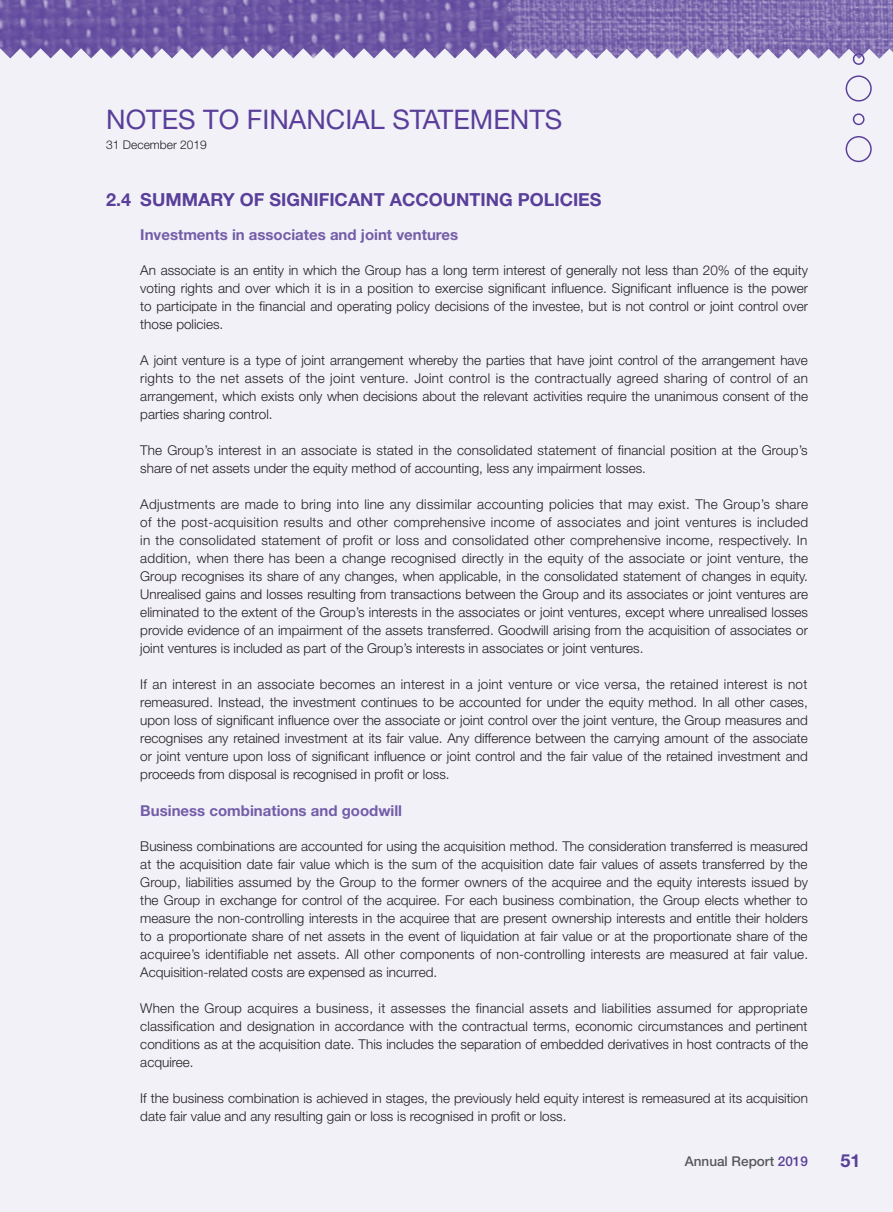
<style>
.page{position:relative;width:893px;height:1212px;background:#f2f1f8}
.page>*{position:absolute;margin:0;border:0;box-sizing:border-box;transform-origin:0 0}
.t1{font:27px "Helvetica Neue LT Std";color:#593f99}
.t2{font:700 18px "Helvetica Neue LT Std";color:#593f99}
.t3{font:700 15px "Helvetica Neue LT Std";color:#735da8}
.t4{font:300 13.5px/18px "Helvetica Neue LT Std";color:#231f20;text-align:justify}
.t5{font:500 13.5px "Helvetica Neue LT Std";color:#57585a}
.t6{font:300 12px "Helvetica Neue LT Std";color:#231f20}
.s1{color:#593f99}
</style>
<div class="page">
<img style="left:1px;top:0;width:503px;height:58px">
<img style="left:0;top:0;width:1px;height:49px">
<img style="left:504px;top:0;width:389px;height:59px">
<svg style="left:845px;top:52px;width:27px;height:111px"></svg>
<h1 class="t1" style="left:106px;top:103px;width:458px">NOTES TO FINANCIAL STATEMENTS</h1>
<p class="t6" style="left:106px;top:138px;width:102px">31 December 2019</p>
<h2 class="t2" style="left:106px;top:189px;width:497px">2.4 SUMMARY OF SIGNIFICANT ACCOUNTING POLICIES</h2>
<p class="t3" style="left:140px;top:225px;width:319px">Investments in associates and joint ventures</p>
<p class="t4" style="left:140px;top:260px;width:669px">An associate is an entity in which the Group has a long term interest of generally not less than 20% of the equity voting rights and over which it is in a position to exercise significant influence. Significant influence is the power to participate in the financial and operating policy decisions of the investee, but is not control or joint control over those policies.</p>
<p class="t4" style="left:140px;top:350px;width:669px">A joint venture is a type of joint arrangement whereby the parties that have joint control of the arrangement have rights to the net assets of the joint venture. Joint control is the contractually agreed sharing of control of an arrangement, which exists only when decisions about the relevant activities require the unanimous consent of the parties sharing control.</p>
<p class="t4" style="left:140px;top:440px;width:669px">The Group’s interest in an associate is stated in the consolidated statement of financial position at the Group’s share of net assets under the equity method of accounting, less any impairment losses.</p>
<p class="t4" style="left:140px;top:494px;width:669px">Adjustments are made to bring into line any dissimilar accounting policies that may exist. The Group’s share of the post-acquisition results and other comprehensive income of associates and joint ventures is included in the consolidated statement of profit or loss and consolidated other comprehensive income, respectively. In addition, when there has been a change recognised directly in the equity of the associate or joint venture, the Group recognises its share of any changes, when applicable, in the consolidated statement of changes in equity.<br>Unrealised gains and losses resulting from transactions between the Group and its associates or joint ventures are eliminated to the extent of the Group’s interests in the associates or joint ventures, except where unrealised losses provide evidence of an impairment of the assets transferred. Goodwill arising from the acquisition of associates or joint ventures is included as part of the Group’s interests in associates or joint ventures.</p>
<p class="t4" style="left:140px;top:674px;width:669px">If an interest in an associate becomes an interest in a joint venture or vice versa, the retained interest is not remeasured. Instead, the investment continues to be accounted for under the equity method. In all other cases, upon loss of significant influence over the associate or joint control over the joint venture, the Group measures and recognises any retained investment at its fair value. Any difference between the carrying amount of the associate or joint venture upon loss of significant influence or joint control and the fair value of the retained investment and proceeds from disposal is recognised in profit or loss.</p>
<p class="t3" style="left:140px;top:801px;width:263px">Business combinations and goodwill</p>
<p class="t4" style="left:140px;top:836px;width:669px">Business combinations are accounted for using the acquisition method. The consideration transferred is measured at the acquisition date fair value which is the sum of the acquisition date fair values of assets transferred by the Group, liabilities assumed by the Group to the former owners of the acquiree and the equity interests issued by the Group in exchange for control of the acquiree. For each business combination, the Group elects whether to measure the non-controlling interests in the acquiree that are present ownership interests and entitle their holders to a proportionate share of net assets in the event of liquidation at fair value or at the proportionate share of the acquiree’s identifiable net assets. All other components of non-controlling interests are measured at fair value.<br>Acquisition-related costs are expensed as incurred.</p>
<p class="t4" style="left:140px;top:998px;width:669px">When the Group acquires a business, it assesses the financial assets and liabilities assumed for appropriate classification and designation in accordance with the contractual terms, economic circumstances and pertinent conditions as at the acquisition date. This includes the separation of embedded derivatives in host contracts of the acquiree.</p>
<p class="t4" style="left:140px;top:1088px;width:669px">If the business combination is achieved in stages, the previously held equity interest is remeasured at its acquisition date fair value and any resulting gain or loss is recognised in profit or loss.</p>
<p class="t5" style="left:685px;top:1153px;width:125px">Annual Report <span class="s1">2019</span></p>
<h2 class="t2" style="left:840px;top:1149px;width:21px">51</h2>
</div>
